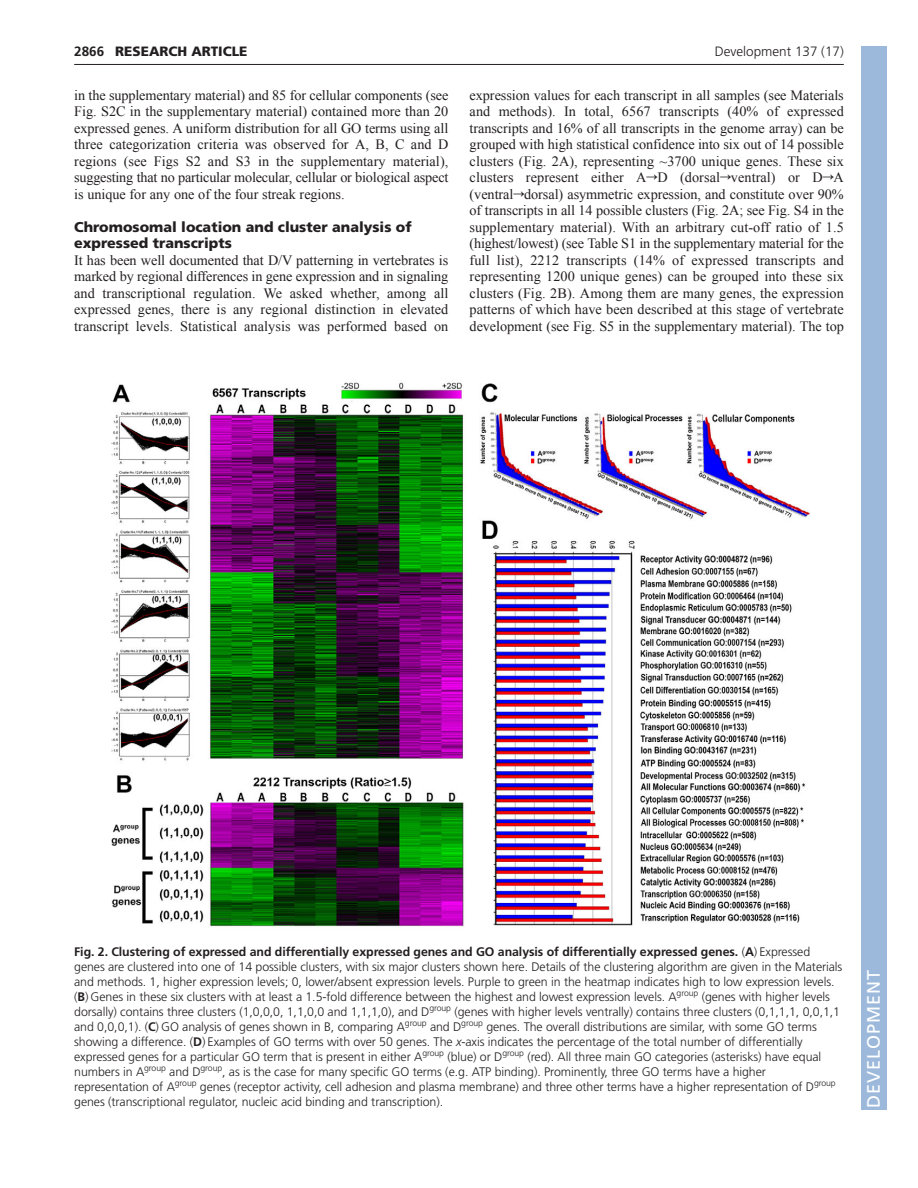
<style>
.page{position:relative;width:918px;height:1188px;background:#fff}
.page>*{position:absolute;margin:0;border:0;box-sizing:border-box;transform-origin:0 0}
.t1{font:18px "Frutiger LT Std";letter-spacing:.055em;color:#fff}
.t2{font:14.25px/16.5px "Times New Roman";letter-spacing:-.005em;color:#231f20;text-align:justify}
.t3{font:900 14.25px/16.5px "Frutiger LT Std";color:#231f20}
.t4{font:300 13.5px "Frutiger LT Std";color:#231f20}
.t5{font:900 13.5px "Frutiger LT Std";color:#231f20}
.t6{font:700 13.5px "Frutiger LT Std";color:#231f20}
.t7{font:300 12.3px/15px "Frutiger LT Std";letter-spacing:-.005em;color:#231f20}
.s1{font-family:"Math Technical P02"}
.s2{font-weight:700}
.s3{font-style:italic}
</style>
<div class="page">
<hr style="left:74px;top:64px;width:770px;height:1px;background:#231f20">
<img style="left:111px;top:382px;width:698px;height:545px">
<div style="left:861px;top:46px;width:25px;height:1064px;background:#9cb9db"></div>
<p class="t5" style="left:115px;top:45px;width:134px">RESEARCH ARTICLE</p>
<p class="t4" style="left:715px;top:46px;width:131px">Development 137 (17)</p>
<p class="t6" style="left:74px;top:46px;width:32px">2866</p>
<p class="t2" style="left:74px;top:87px;width:376px">in the supplementary material) and 85 for cellular components (see Fig. S2C in the supplementary material) contained more than 20 expressed genes. A uniform distribution for all GO terms using all three categorization criteria was observed for A, B, C and D regions (see Figs S2 and S3 in the supplementary material), suggesting that no particular molecular, cellular or biological aspect is unique for any one of the four streak regions.</p>
<p class="t3" style="left:74px;top:219px;width:339px">Chromosomal location and cluster analysis of expressed transcripts</p>
<p class="t2" style="left:74px;top:252px;width:376px">It has been well documented that D/V patterning in vertebrates is marked by regional differences in gene expression and in signaling and transcriptional regulation. We asked whether, among all expressed genes, there is any regional distinction in elevated transcript levels. Statistical analysis was performed based on</p>
<p class="t2" style="left:470px;top:87px;width:376px">expression values for each transcript in all samples (see Materials and methods). In total, 6567 transcripts (40% of expressed transcripts and 16% of all transcripts in the genome array) can be grouped with high statistical confidence into six out of 14 possible clusters (Fig. 2A), representing ~3700 unique genes. These six clusters represent either A<span class="s1">r</span>D (dorsal<span class="s1">r</span>ventral) or D<span class="s1">r</span>A (ventral<span class="s1">r</span>dorsal) asymmetric expression, and constitute over 90% of transcripts in all 14 possible clusters (Fig. 2A; see Fig. S4 in the supplementary material). With an arbitrary cut-off ratio of 1.5 (highest/lowest) (see Table S1 in the supplementary material for the full list), 2212 transcripts (14% of expressed transcripts and representing 1200 unique genes) can be grouped into these six clusters (Fig. 2B). Among them are many genes, the expression patterns of which have been described at this stage of vertebrate development (see Fig. S5 in the supplementary material). The top</p>
<p class="t7" style="left:74px;top:945px;width:770px"><span class="s2">Fig. 2. Clustering of expressed and differentially expressed genes and GO analysis of differentially expressed genes.</span> (<span class="s2">A</span>) Expressed genes are clustered into one of 14 possible clusters, with six major clusters shown here. Details of the clustering algorithm are given in the Materials and methods. 1, higher expression levels; 0, lower/absent expression levels. Purple to green in the heatmap indicates high to low expression levels. (<span class="s2">B</span>) Genes in these six clusters with at least a 1.5-fold difference between the highest and lowest expression levels. A<sup>group</sup> (genes with higher levels dorsally) contains three clusters (1,0,0,0, 1,1,0,0 and 1,1,1,0), and D<sup>group</sup> (genes with higher levels ventrally) contains three clusters (0,1,1,1, 0,0,1,1 and 0,0,0,1). (<span class="s2">C</span>) GO analysis of genes shown in B, comparing A<sup>group</sup> and D<sup>group</sup> genes. The overall distributions are similar, with some GO terms showing a difference. (<span class="s2">D</span>) Examples of GO terms with over 50 genes. The <span class="s3">x</span>-axis indicates the percentage of the total number of differentially expressed genes for a particular GO term that is present in either A<sup>group</sup> (blue) or D<sup>group</sup> (red). All three main GO categories (asterisks) have equal numbers in A<sup>group</sup> and D<sup>group</sup>, as is the case for many specific GO terms (e.g. ATP binding). Prominently, three GO terms have a higher representation of A<sup>group</sup> genes (receptor activity, cell adhesion and plasma membrane) and three other terms have a higher representation of D<sup>group </sup>genes (transcriptional regulator, nucleic acid binding and transcription).</p>
<p class="t1" style="left:863px;top:1108px;width:140px;rotate:-90deg">DEVELOPMENT</p>
</div>
